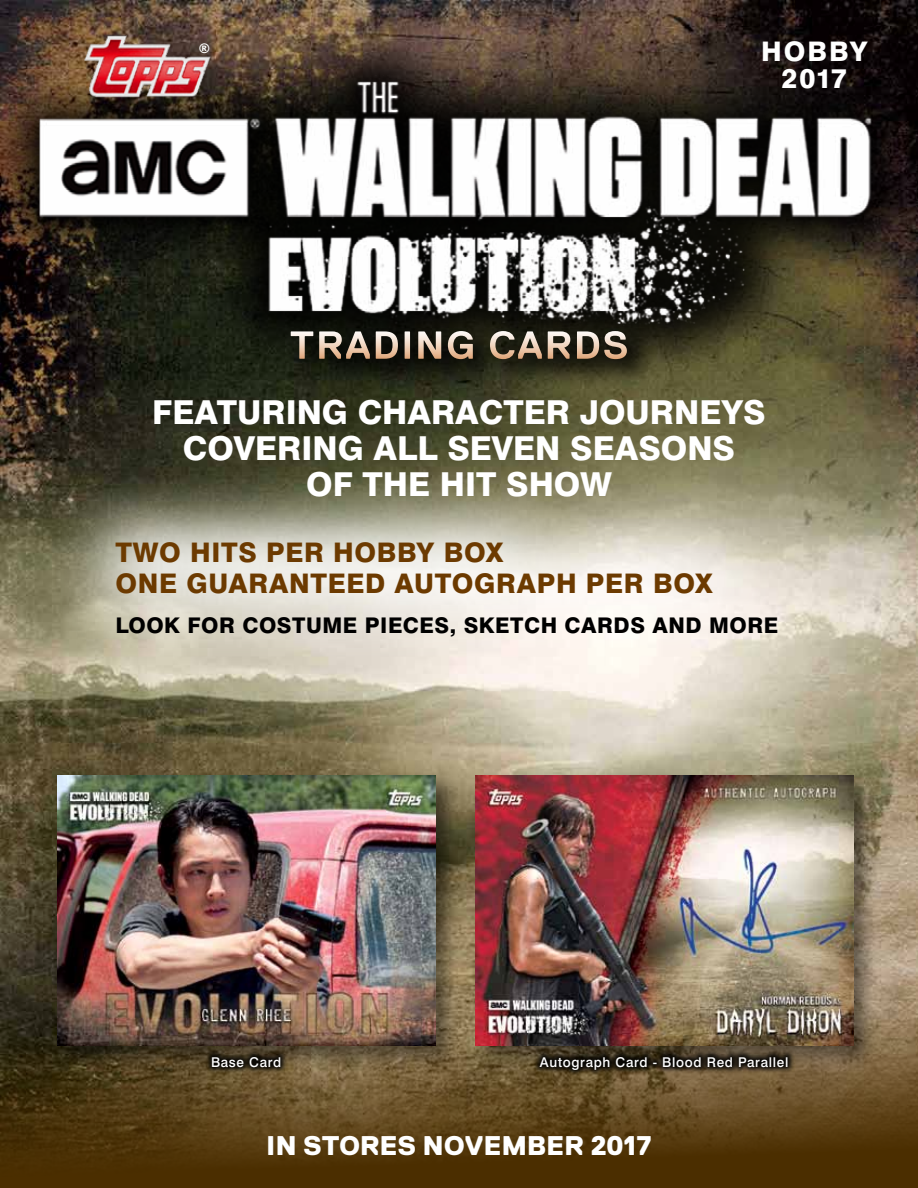
<style>
.page{position:relative;width:918px;height:1188px;background:#fff}
.page>*{position:absolute;margin:0;border:0;box-sizing:border-box;transform-origin:0 0}
.t1{font:700 39px "Replica Pro";letter-spacing:.05em;color:#fff}
.t2{font:800 33px/36px "Swiss 721 BT";color:#fff;text-align:center}
.t3{font:800 27px/31.5px "Swiss 721 BT";letter-spacing:.025em;color:#6c3a00}
.t4{font:800 27px "Replica Pro";letter-spacing:.015em;color:#fff}
.t5{font:800 27px/27px "Swiss 721 BT";color:#fff}
.t6{font:800 21.6px "Swiss 721 BT";letter-spacing:.025em;color:#000}
.t7{font:500 13.5px "Swiss 721 BT";letter-spacing:.05em;color:#fff}
.t8{font:900 13.2px "Arial";color:#fff}
</style>
<div class="page">
<img style="left:0;top:0;width:918px;height:838px">
<svg style="left:0;top:838px;width:918px;height:350px;background:#5c441d"></svg>
<div style="left:52px;top:771px;width:409px;height:300px;background:#000;opacity:.45"></div>
<img style="left:57px;top:775px;width:378px;height:270px">
<div style="left:470px;top:771px;width:409px;height:300px;background:#000;opacity:.45"></div>
<img style="left:475px;top:775px;width:378px;height:270px">
<div style="left:533px;top:1049px;width:262px;height:28px;background:#000;opacity:.9"></div>
<div style="left:0;top:32px;width:918px;height:347px;background:#000;opacity:.85"></div>
<img style="left:23px;top:60px;width:879px;height:315px">
<img style="left:75px;top:30px;width:146px;height:81px">
<div style="left:280px;top:319px;width:379px;height:72px;background:#000;opacity:.75"></div>
<div style="left:44px;top:468px;width:740px;height:199px;background:#fff;opacity:.95"></div>
<div style="left:205px;top:1049px;width:83px;height:25px;background:#000;opacity:.9"></div>
<p class="t8" style="left:199px;top:39px;width:12px">®</p>
<p class="t1" style="left:290px;top:324px;width:340px">TRADING CARDS</p>
<p class="t5" style="left:781px;top:37px;width:67px;text-indent:-20px">HOBBY<br>2017</p>
<p class="t2" style="left:152px;top:394px;width:615px">FEATURING CHARACTER JOURNEYS<br>COVERING ALL SEVEN SEASONS<br>OF THE HIT SHOW</p>
<p class="t3" style="left:116px;top:536px;width:599px">TWO HITS PER HOBBY BOX<br>ONE GUARANTEED AUTOGRAPH PER BOX</p>
<p class="t6" style="left:116px;top:612px;width:664px">LOOK FOR COSTUME PIECES, SKETCH CARDS AND MORE</p>
<p class="t7" style="left:211px;top:1054px;width:72px">Base Card</p>
<p class="t7" style="left:540px;top:1054px;width:250px">Autograph Card - Blood Red Parallel</p>
<p class="t4" style="left:267px;top:1131px;width:386px">IN STORES NOVEMBER 2017</p>
</div>
